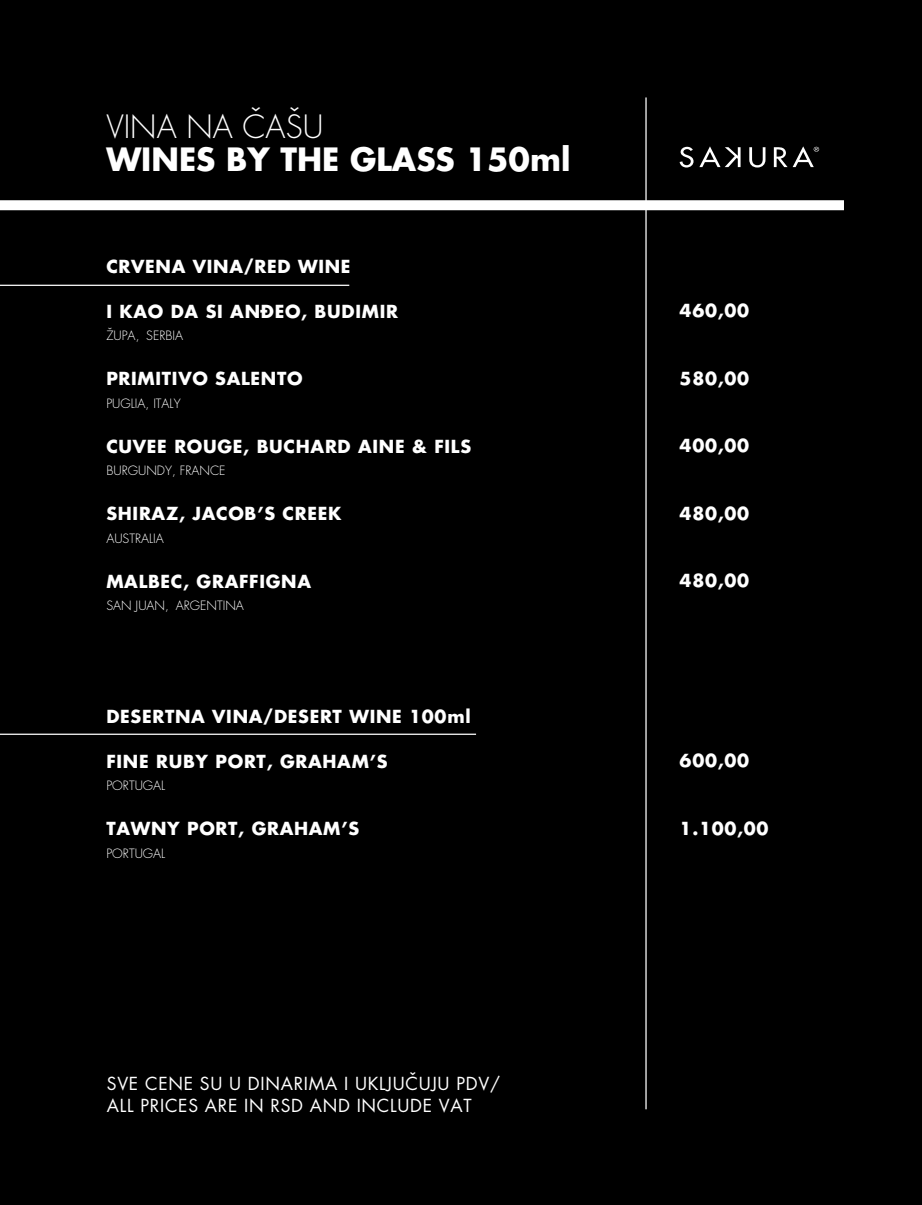
<style>
.page{position:relative;width:922px;height:1205px;background:#fff}
.page>*{position:absolute;margin:0;border:0;box-sizing:border-box;transform-origin:0 0}
.t1{font:700 31.25px "App Futura";color:#fff}
.t2{font:300 31.25px "App Futura";color:#fff}
.t3{font:700 17.5px "App Futura";letter-spacing:.04em;color:#fff}
.t4{font:500 17.5px/22.5px "App Futura";letter-spacing:.04em;color:#fff}
.t5{font:300 12.5px "App Futura";color:#fff}
</style>
<div class="page">
<div style="left:0;top:0;width:921px;height:1205px;background:#000"></div>
<svg style="left:679px;top:147px;width:14px;height:20px"></svg>
<svg style="left:699px;top:146px;width:41px;height:21px"></svg>
<svg style="left:749px;top:147px;width:16px;height:20px"></svg>
<svg style="left:773px;top:146px;width:46px;height:21px"></svg>
<hr style="left:645px;top:97px;width:1px;height:1012px;background:#fff">
<hr style="left:0;top:285px;width:349px;height:1px;background:#fff">
<hr style="left:0;top:733px;width:476px;height:2px;background:#fff">
<div style="left:0;top:200px;width:843px;height:10px;background:#fff"></div>
<h1 class="t2" style="left:106px;top:106px;width:218px">VINA NA »A©U</h1>
<h1 class="t1" style="left:106px;top:138px;width:465px">WINES BY THE GLASS 150ml</h1>
<p class="t3" style="left:106px;top:254px;width:245px">CRVENA VINA/RED WINE</p>
<p class="t3" style="left:106px;top:299px;width:293px">I KAO DA SI ANĐEO, BUDIMIR</p>
<p class="t5" style="left:106px;top:328px;width:78px">ŽUPA, SERBIA</p>
<p class="t3" style="left:106px;top:366px;width:198px">PRIMITIVO SALENTO</p>
<p class="t5" style="left:106px;top:395px;width:76px">PUGLIA, ITALY</p>
<p class="t3" style="left:106px;top:434px;width:366px">CUVEE ROUGE, BUCHARD AINE &amp; FILS</p>
<p class="t5" style="left:106px;top:463px;width:121px">BURGUNDY, FRANCE</p>
<p class="t3" style="left:106px;top:501px;width:236px">SHIRAZ, JACOB’S CREEK</p>
<p class="t5" style="left:106px;top:530px;width:59px">AUSTRALIA</p>
<p class="t3" style="left:106px;top:569px;width:206px">MALBEC, GRAFFIGNA</p>
<p class="t5" style="left:106px;top:598px;width:139px">SAN JUAN, ARGENTINA</p>
<p class="t3" style="left:106px;top:704px;width:366px">DESERTNA VINA/DESERT WINE 100ml</p>
<p class="t3" style="left:106px;top:749px;width:282px">FINE RUBY PORT, GRAHAM’S</p>
<p class="t5" style="left:106px;top:778px;width:60px">PORTUGAL</p>
<p class="t3" style="left:106px;top:816px;width:254px">TAWNY PORT, GRAHAM’S</p>
<p class="t5" style="left:106px;top:845px;width:60px">PORTUGAL</p>
<p class="t4" style="left:107px;top:1072px;width:394px">SVE CENE SU U DINARIMA I UKLJU»UJU PDV/<br>ALL PRICES ARE IN RSD AND INCLUDE VAT</p>
<p class="t3" style="left:679px;top:298px;width:71px">460,00</p>
<p class="t3" style="left:679px;top:366px;width:71px">580,00</p>
<p class="t3" style="left:679px;top:433px;width:71px">400,00</p>
<p class="t3" style="left:679px;top:501px;width:71px">480,00</p>
<p class="t3" style="left:679px;top:568px;width:71px">480,00</p>
<p class="t3" style="left:679px;top:748px;width:71px">600,00</p>
<p class="t3" style="left:679px;top:816px;width:90px">1.100,00</p>
</div>
